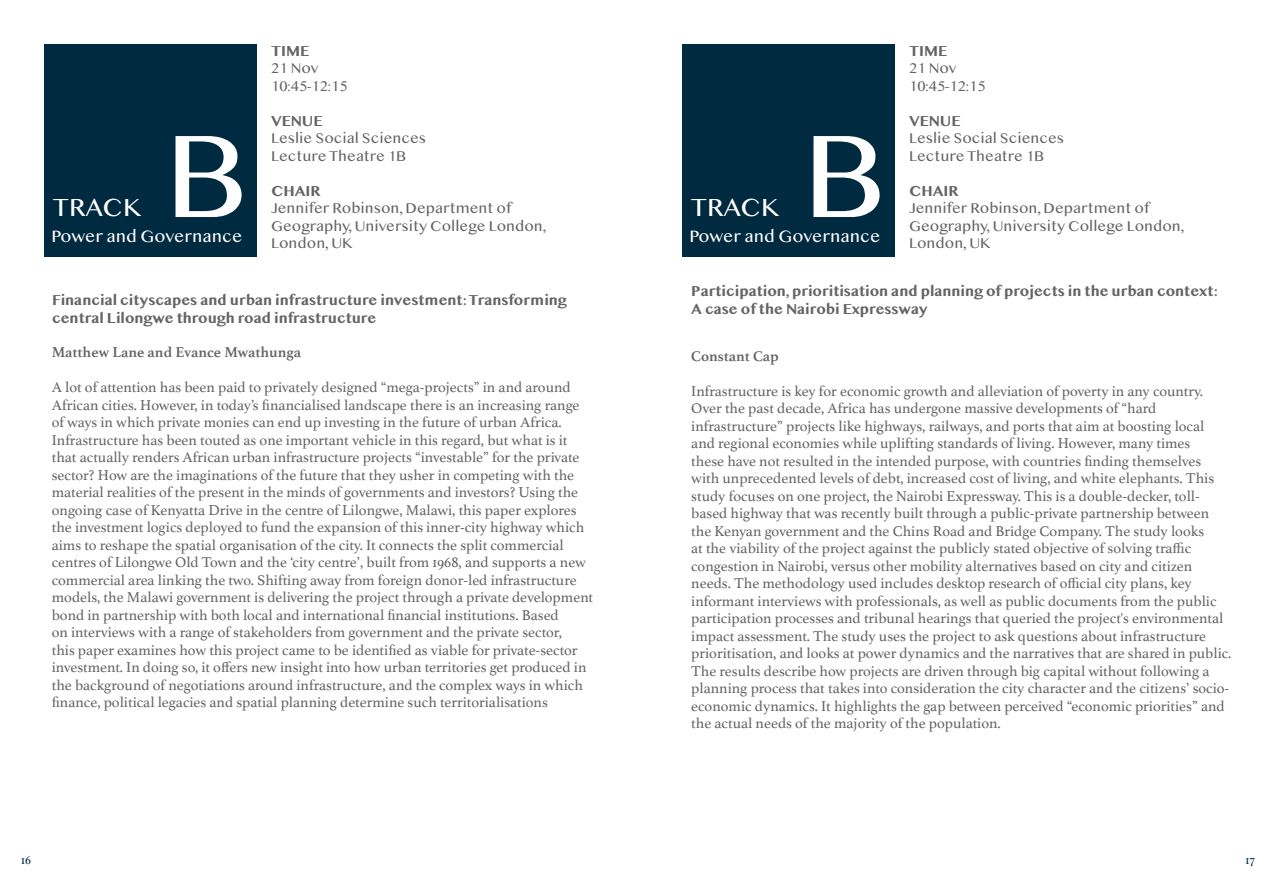
<style>
.page{position:relative;width:1276px;height:886px;background:#fff}
.page>*{position:absolute;margin:0;border:0;box-sizing:border-box;transform-origin:0 0}
.t1{font:125px "Lao MN";color:#fff}
.t2{font:26.25px "Lao MN";letter-spacing:.01em;color:#fff}
.t3{font:17.5px "Lao MN";color:#fff}
.t4{font:15px/17.5px "Athelas";color:#636466}
.t5{font:15px/17.5px "Lao MN";color:#636466}
.t6{font:700 15px/18px "Lao MN";color:#636466}
.t7{font:700 15px "Athelas";color:#636466}
.t8{font:12.5px "Athelas";color:#002a3f}
</style>
<div class="page">
<div style="left:44px;top:44px;width:213px;height:213px;background:#002a3f"></div>
<div style="left:682px;top:44px;width:213px;height:213px;background:#002a3f"></div>
<h2 class="t2" style="left:53px;top:192px;width:90px">TRACK</h2>
<h1 class="t1" style="left:164px;top:101px;width:84px">B</h1>
<p class="t3" style="left:51px;top:226px;width:192px">Power and Governance</p>
<p class="t6" style="left:271px;top:41px;width:39px">TIME</p>
<p class="t5" style="left:271px;top:59px;width:78px">21 Nov<br>10:45-12:15</p>
<p class="t6" style="left:271px;top:111px;width:53px">VENUE</p>
<p class="t5" style="left:271px;top:129px;width:156px">Leslie Social Sciences<br>Lecture Theatre 1B</p>
<p class="t6" style="left:271px;top:181px;width:51px">CHAIR</p>
<p class="t5" style="left:271px;top:199px;width:277px">Jennifer Robinson, Department of<br>Geography, University College London,<br>London, UK</p>
<p class="t6" style="left:52px;top:291px;width:516px">Financial cityscapes and urban infrastructure investment: Transforming central Lilongwe through road infrastructure</p>
<p class="t7" style="left:52px;top:340px;width:251px">Matthew Lane and Evance Mwathunga</p>
<p class="t4" style="left:52px;top:378px;width:543px">A lot of attention has been paid to privately designed “mega-projects” in and around African cities. However, in today’s financialised landscape there is an increasing range of ways in which private monies can end up investing in the future of urban Africa.<br>Infrastructure has been touted as one important vehicle in this regard, but what is it that actually renders African urban infrastructure projects “investable” for the private sector? How are the imaginations of the future that they usher in competing with the material realities of the present in the minds of governments and investors? Using the ongoing case of Kenyatta Drive in the centre of Lilongwe, Malawi, this paper explores the investment logics deployed to fund the expansion of this inner-city highway which aims to reshape the spatial organisation of the city. It connects the split commercial centres of Lilongwe Old Town and the ‘city centre’, built from 1968, and supports a new commercial area linking the two. Shifting away from foreign donor-led infrastructure models, the Malawi government is delivering the project through a private development bond in partnership with both local and international financial institutions. Based<br>on interviews with a range of stakeholders from government and the private sector,<br>this paper examines how this project came to be identified as viable for private-sector investment. In doing so, it offers new insight into how urban territories get produced in the background of negotiations around infrastructure, and the complex ways in which finance, political legacies and spatial planning determine such territorialisations</p>
<p class="t6" style="left:909px;top:41px;width:39px">TIME</p>
<p class="t5" style="left:909px;top:59px;width:78px">21 Nov<br>10:45-12:15</p>
<p class="t6" style="left:909px;top:111px;width:53px">VENUE</p>
<p class="t5" style="left:909px;top:129px;width:156px">Leslie Social Sciences<br>Lecture Theatre 1B</p>
<p class="t6" style="left:909px;top:181px;width:51px">CHAIR</p>
<p class="t5" style="left:909px;top:199px;width:277px">Jennifer Robinson, Department of<br>Geography, University College London,<br>London, UK</p>
<p class="t6" style="left:691px;top:282px;width:528px">Participation, prioritisation and planning of projects in the urban context:<br>A case of the Nairobi Expressway</p>
<p class="t7" style="left:691px;top:344px;width:89px">Constant Cap</p>
<p class="t4" style="left:691px;top:382px;width:542px">Infrastructure is key for economic growth and alleviation of poverty in any country.<br>Over the past decade, Africa has undergone massive developments of “hard infrastructure” projects like highways, railways, and ports that aim at boosting local and regional economies while uplifting standards of living. However, many times<br>these have not resulted in the intended purpose, with countries finding themselves with unprecedented levels of debt, increased cost of living, and white elephants. This study focuses on one project, the Nairobi Expressway. This is a double-decker, toll&shy;based highway that was recently built through a public-private partnership between the Kenyan government and the Chins Road and Bridge Company. The study looks<br>at the viability of the project against the publicly stated objective of solving traffic congestion in Nairobi, versus other mobility alternatives based on city and citizen needs. The methodology used includes desktop research of official city plans, key informant interviews with professionals, as well as public documents from the public participation processes and tribunal hearings that queried the project's environmental impact assessment. The study uses the project to ask questions about infrastructure prioritisation, and looks at power dynamics and the narratives that are shared in public.<br>The results describe how projects are driven through big capital without following a planning process that takes into consideration the city character and the citizens’ socio&shy;economic dynamics. It highlights the gap between perceived “economic priorities” and the actual needs of the majority of the population.</p>
<h1 class="t1" style="left:802px;top:101px;width:84px">B</h1>
<h2 class="t2" style="left:690px;top:192px;width:90px">TRACK</h2>
<p class="t3" style="left:689px;top:226px;width:192px">Power and Governance</p>
<p class="t8" style="left:21px;top:849px;width:11px">16</p>
<p class="t8" style="left:1245px;top:849px;width:11px">17</p>
</div>
